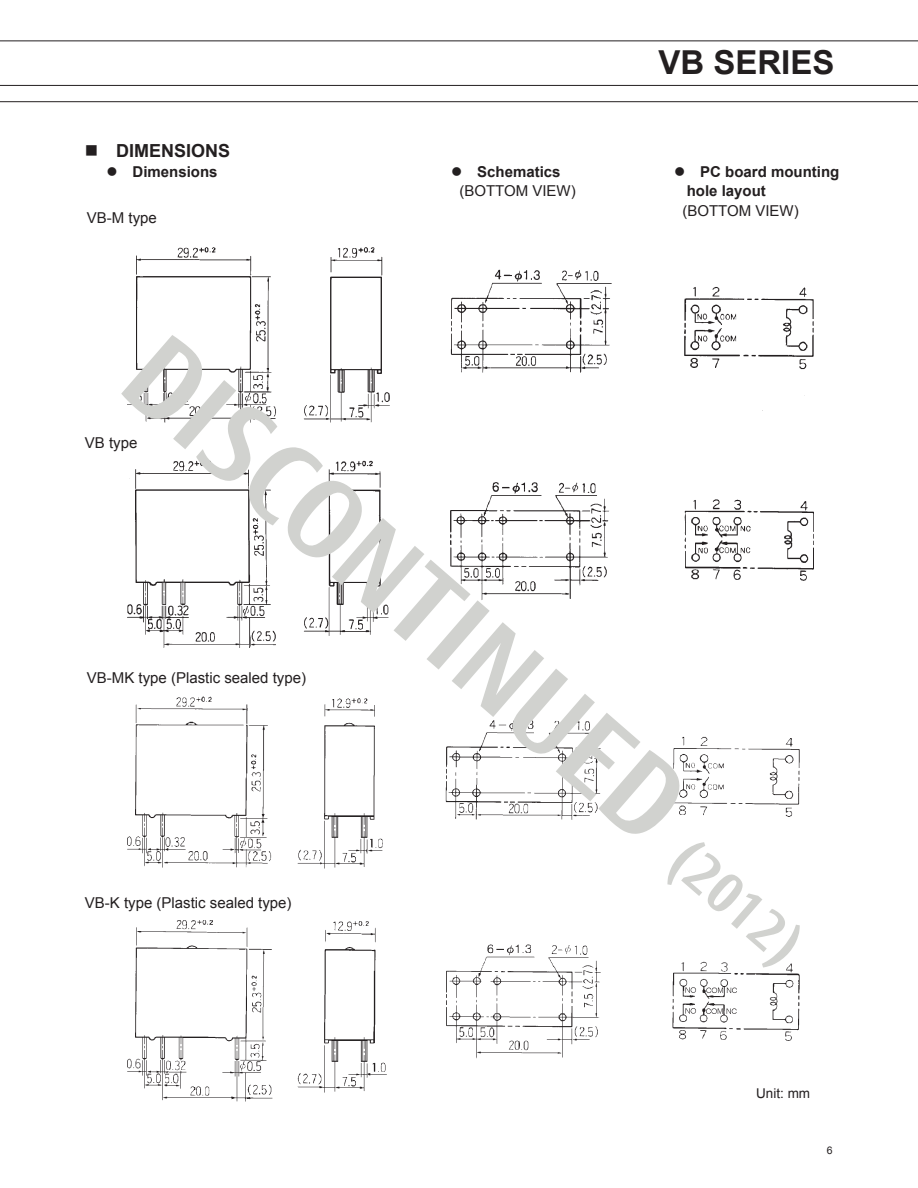
<style>
.page{position:relative;width:918px;height:1188px;background:#fff}
.page>*{position:absolute;margin:0;border:0;box-sizing:border-box;transform-origin:0 0}
.t1{font:700 108px "Fujitsu Sans";color:#d1d2cf}
.t2{font:700 33px "Arial";color:#231f20}
.t3{font:700 18px "Arial";color:#231f20}
.t4{font:15px/19.5px "Arial";color:#231f20}
.t5{font:700 15px/19.5px "Arial";color:#231f20}
.t6{font:13.5px "Arial";color:#231f20}
.t7{font:10.5px "Arial";color:#231f20}
.s1{font-weight:700}
.s2{font-size:54px}
</style>
<div class="page">
<svg style="left:0;top:40px;width:918px;height:1px"></svg>
<svg style="left:0;top:85px;width:918px;height:17px"></svg>
<img style="left:127px;top:920px;width:672px;height:182px">
<img style="left:127px;top:697px;width:672px;height:172px">
<img style="left:127px;top:461px;width:687px;height:187px">
<img style="left:127px;top:247px;width:686px;height:175px">
<p class="t3" style="left:85px;top:139px;width:147px">■ DIMENSIONS</p>
<h2 class="t2" style="left:658px;top:40px;width:178px">VB SERIES</h2>
<p class="t5" style="left:106px;top:162px;width:113px">● Dimensions</p>
<p class="t4" style="left:459px;top:162px;width:118px;text-indent:-8px">● <span class="s1">Schematics </span>(BOTTOM VIEW)</p>
<p class="t5" style="left:687px;top:162px;width:154px;text-indent:-13px">● PC board mounting hole layout</p>
<p class="t4" style="left:682px;top:201px;width:118px">(BOTTOM VIEW)</p>
<p class="t4" style="left:87px;top:208px;width:72px">VB-M type</p>
<h1 class="t1" style="left:185px;top:308px;width:887px;rotate:41deg">DISCONTINUED <span class="s2">(2012)</span></h1>
<p class="t4" style="left:85px;top:433px;width:54px">VB type</p>
<p class="t4" style="left:87px;top:668px;width:221px">VB-MK type (Plastic sealed type)</p>
<p class="t4" style="left:85px;top:893px;width:208px">VB-K type (Plastic sealed type)</p>
<p class="t6" style="left:756px;top:1084px;width:56px">Unit: mm</p>
<p class="t7" style="left:827px;top:1144px;width:7px">6</p>
</div>
